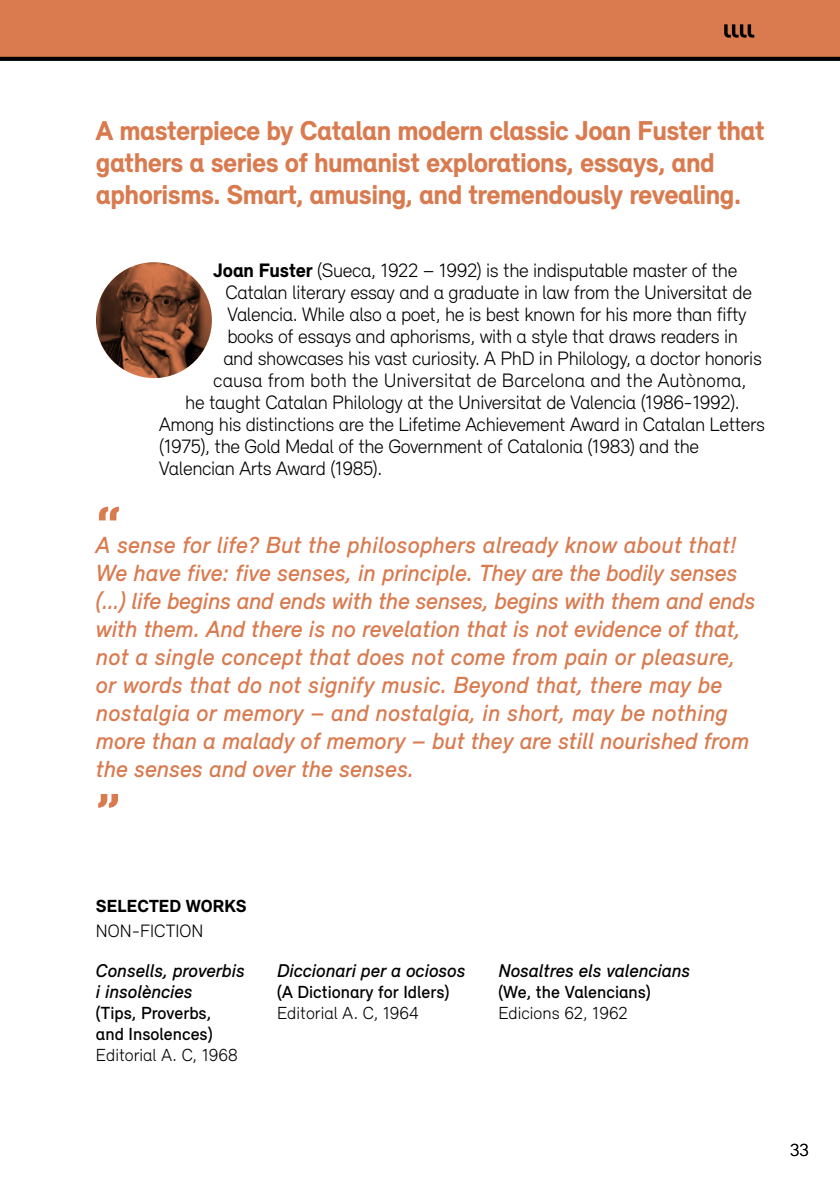
<style>
.page{position:relative;width:840px;height:1191px;background:#fff}
.page>*{position:absolute;margin:0;border:0;box-sizing:border-box;transform-origin:0 0}
.t1{font:900 58px "Relevant";color:#d97a4f}
.t2{font:900 28px/32px "Relevant";letter-spacing:-.02em;color:#d97a4f}
.t3{font:italic 500 24px/28px "Relevant";color:#d97a4f}
.t4{font:300 20px "Relevant";letter-spacing:-.02em;color:#000}
.t5{font:300 20px "Relevant";color:#000}
.t6{font:italic 500 19px/21px "Relevant";color:#000}
.t7{font:300 18.4px "Relevant";color:#000}
.t8{font:500 18px/21px "Relevant";color:#000}
.t9{font:300 18px "Relevant";color:#000}
.t10{font:900 18px "Relevant";color:#000}
.s1{font-weight:900}
</style>
<div class="page">
<div style="left:0;top:0;width:839px;height:59px;background:#d97a4f"></div>
<svg style="left:0;top:57px;width:839px;height:4px;background:#040404"></svg>
<svg style="left:724px;top:24px;width:29px;height:14px"></svg>
<svg style="left:96px;top:262px;width:116px;height:116px;background:#77432b"></svg>
<h2 class="t2" style="left:96px;top:114px;width:670px">A masterpiece by Catalan modern classic Joan Fuster that gathers a series of humanist explorations, essays, and aphorisms. Smart, amusing, and tremendously revealing.</h2>
<p class="t4" style="left:213px;top:259px;width:525px"><span class="s1">Joan Fuster</span> (Sueca, 1922 – 1992) is the indisputable master of the</p>
<p class="t4" style="left:225px;top:281px;width:528px">Catalan literary essay and a graduate in law from the Universitat de</p>
<p class="t4" style="left:227px;top:303px;width:520px">Valencia. While also a poet, he is best known for his more than fifty</p>
<p class="t4" style="left:227px;top:325px;width:512px">books of essays and aphorisms, with a style that draws readers in</p>
<p class="t4" style="left:223px;top:347px;width:540px">and showcases his vast curiosity. A PhD in Philology, a doctor honoris</p>
<p class="t5" style="left:213px;top:369px;width:534px">causa from both the Universitat de Barcelona and the Autònoma,</p>
<p class="t4" style="left:185px;top:391px;width:555px">he taught Catalan Philology at the Universitat de Valencia (1986-1992).</p>
<p class="t4" style="left:159px;top:413px;width:607px">Among his distinctions are the Lifetime Achievement Award in Catalan Letters</p>
<p class="t4" style="left:159px;top:435px;width:541px">(1975), the Gold Medal of the Government of Catalonia (1983) and the</p>
<p class="t4" style="left:159px;top:457px;width:224px">Valencian Arts Award (1985).</p>
<h1 class="t1" style="left:96px;top:492px;width:27px">“</h1>
<p class="t3" style="left:96px;top:531px;width:660px">A sense for life? But the philosophers already know about that!<br>We have five: five senses, in principle. They are the bodily senses (…) life begins and ends with the senses, begins with them and ends with them. And there is no revelation that is not evidence of that, not a single concept that does not come from pain or pleasure, or words that do not signify music. Beyond that, there may be nostalgia or memory – and nostalgia, in short, may be nothing more than a malady of memory – but they are still nourished from the senses and over the senses.</p>
<h1 class="t1" style="left:96px;top:779px;width:27px">”</h1>
<p class="t10" style="left:96px;top:894px;width:152px">SELECTED WORKS</p>
<p class="t7" style="left:96px;top:920px;width:109px">NON-FICTION</p>
<p class="t6" style="left:96px;top:959px;width:150px">Consells, proverbis i insolències</p>
<p class="t8" style="left:96px;top:1001px;width:118px">(Tips, Proverbs, and Insolences)</p>
<p class="t9" style="left:96px;top:1044px;width:143px">Editorial A. C, 1968</p>
<p class="t6" style="left:277px;top:959px;width:190px">Diccionari per a ociosos</p>
<p class="t8" style="left:277px;top:980px;width:174px">(A Dictionary for Idlers)</p>
<p class="t9" style="left:277px;top:1002px;width:143px">Editorial A. C, 1964</p>
<p class="t6" style="left:498px;top:959px;width:193px">Nosaltres els valencians</p>
<p class="t8" style="left:498px;top:980px;width:154px">(We, the Valencians)</p>
<p class="t9" style="left:498px;top:1002px;width:131px">Edicions 62, 1962</p>
<p class="t9" style="left:789px;top:1139px;width:20px">33</p>
</div>
